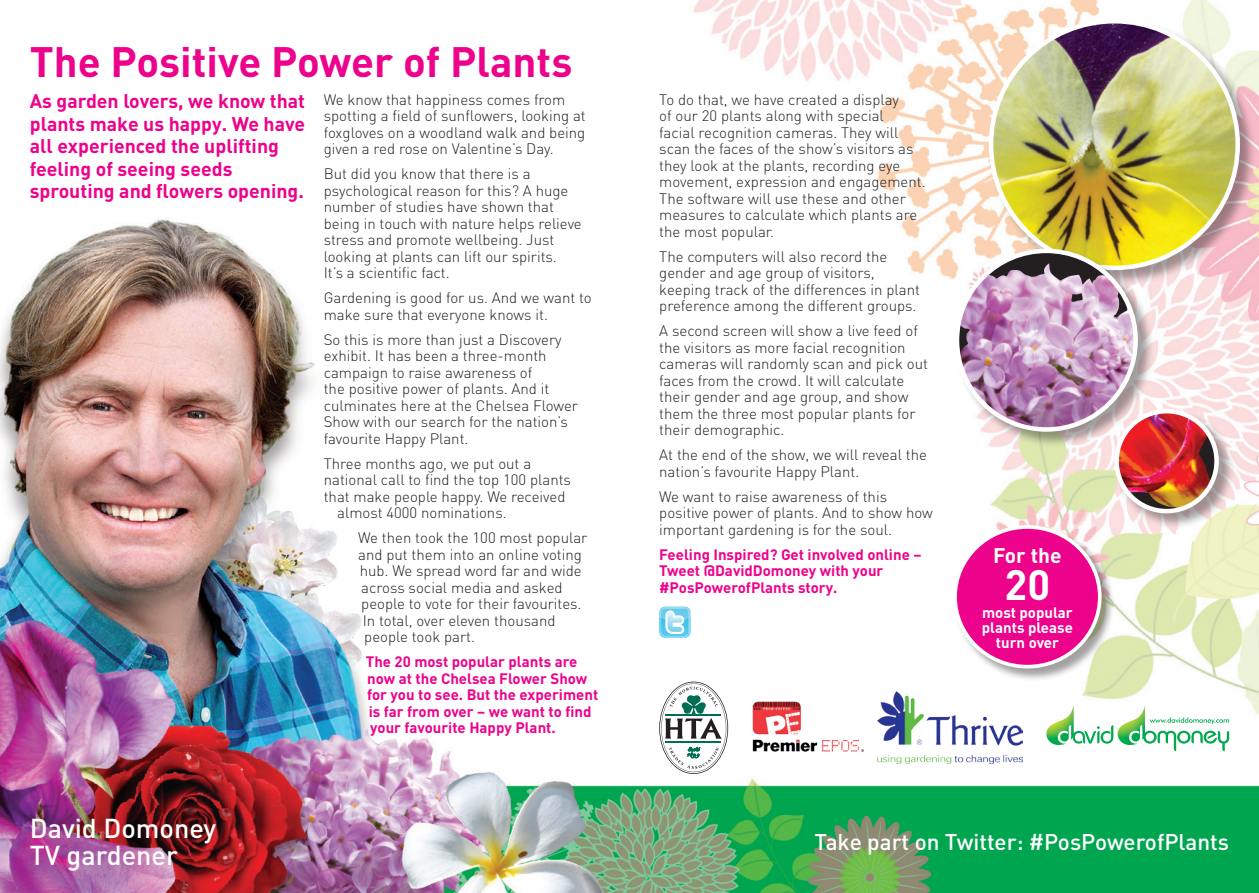
<style>
.page{position:relative;width:1259px;height:893px;background:#fff}
.page>*{position:absolute;margin:0;border:0;box-sizing:border-box;transform-origin:0 0}
.t1{font:700 42px "DIN";color:#ed028c}
.t2{font:700 42px "DIN";color:#fff}
.t3{font:500 27px/27px "DIN";color:#fff}
.t4{font:500 22.5px "DIN";color:#fff}
.t5{font:700 21px "DIN";color:#fff}
.t6{font:700 19.5px/22.5px "DIN";color:#ed028c}
.t7{font:300 15px/16.5px "DIN";color:#231f20}
.t8{font:700 15px/16.5px "DIN";color:#ed028c}
.t9{font:700 15px/15px "DIN";color:#fff;text-align:center}
</style>
<div class="page">
<img style="left:0;top:0;width:1258px;height:893px">
<div style="left:989px;top:19px;width:267px;height:268px;background:#231f20;opacity:.42"></div>
<img style="left:991px;top:21px;width:246px;height:247px;border-radius:123px">
<div style="left:955px;top:249px;width:199px;height:199px;background:#231f20;opacity:.42"></div>
<svg style="left:957px;top:251px;width:178px;height:178px"></svg>
<img style="left:958px;top:263px;width:177px;height:166px">
<div style="left:954px;top:249px;width:184px;height:183px;border:4px solid #fff;border-radius:50%"></div>
<div style="left:1114px;top:409px;width:121px;height:121px;background:#231f20;opacity:.42"></div>
<img style="left:1116px;top:411px;width:94px;height:98px">
<div style="left:1114px;top:409px;width:104px;height:104px;border:4px solid #fff;border-radius:50%"></div>
<svg style="left:659px;top:607px;width:31px;height:31px"></svg>
<div style="left:953px;top:526px;width:162px;height:156px;background:#231f20;opacity:.42"></div>
<div style="left:955px;top:527px;width:144px;height:140px;background:#ed028c;border-radius:50%"></div>
<div style="left:953px;top:525px;width:148px;height:143px;border:4px solid #fff;border-radius:50%"></div>
<svg style="left:659px;top:682px;width:69px;height:92px"></svg>
<img style="left:749px;top:701px;width:117px;height:52px">
<img style="left:877px;top:692px;width:145px;height:72px">
<svg style="left:1045px;top:704px;width:184px;height:47px"></svg>
<h1 class="t1" style="left:30px;top:33px;width:544px">The Positive Power of Plants</h1>
<h3 class="t6" style="left:30px;top:89px;width:277px">As garden lovers, we know that plants make us happy. We have all experienced the uplifting feeling of seeing seeds sprouting and flowers opening.</h3>
<p class="t7" style="left:324px;top:90px;width:264px">We know that happiness comes from spotting a field of sunflowers, looking at foxgloves on a woodland walk and being given a red rose on Valentine’s Day.</p>
<p class="t7" style="left:324px;top:165px;width:260px">But did you know that there is a psychological reason for this? A huge number of studies have shown that being in touch with nature helps relieve stress and promote wellbeing. Just looking at plants can lift our spirits.<br>It’s a scientific fact.</p>
<p class="t7" style="left:324px;top:289px;width:269px">Gardening is good for us. And we want to make sure that everyone knows it.</p>
<p class="t7" style="left:324px;top:330px;width:256px">So this is more than just a Discovery exhibit. It has been a three-month campaign to raise awareness of<br>the positive power of plants. And it culminates here at the Chelsea Flower Show with our search for the nation’s favourite Happy Plant.</p>
<p class="t7" style="left:324px;top:454px;width:209px">Three months ago, we put out a</p>
<p class="t7" style="left:324px;top:471px;width:249px">national call to find the top 100 plants</p>
<p class="t7" style="left:324px;top:487px;width:243px">that make people happy. We received</p>
<p class="t7" style="left:337px;top:504px;width:171px">almost 4000 nominations.</p>
<p class="t7" style="left:358px;top:529px;width:231px">We then took the 100 most popular</p>
<p class="t7" style="left:358px;top:545px;width:225px">and put them into an online voting</p>
<p class="t7" style="left:360px;top:562px;width:223px">hub. We spread word far and wide</p>
<p class="t7" style="left:361px;top:578px;width:203px">across social media and asked</p>
<p class="t7" style="left:361px;top:595px;width:222px">people to vote for their favourites.</p>
<p class="t7" style="left:363px;top:611px;width:194px">In total, over eleven thousand</p>
<p class="t7" style="left:364px;top:628px;width:112px">people took part.</p>
<p class="t8" style="left:366px;top:653px;width:234px">The 20 most popular plants are now at the Chelsea Flower Show for you to see. But the experiment is far from over – we want to find your favourite Happy Plant.</p>
<h2 class="t3" style="left:30px;top:814px;width:188px">David Domoney<br>TV gardener</h2>
<p class="t7" style="left:659px;top:90px;width:268px">To do that, we have created a display<br>of our 20 plants along with special<br>facial recognition cameras. They will scan the faces of the show’s visitors as they look at the plants, recording eye movement, expression and engagement.<br>The software will use these and other measures to calculate which plants are the most popular.</p>
<p class="t7" style="left:659px;top:247px;width:262px">The computers will also record the gender and age group of visitors, keeping track of the differences in plant preference among the different groups.</p>
<p class="t7" style="left:659px;top:322px;width:270px">A second screen will show a live feed of the visitors as more facial recognition cameras will randomly scan and pick out faces from the crowd. It will calculate their gender and age group, and show them the three most popular plants for their demographic.</p>
<p class="t7" style="left:659px;top:446px;width:269px">At the end of the show, we will reveal the nation’s favourite Happy Plant.</p>
<p class="t7" style="left:659px;top:487px;width:275px">We want to raise awareness of this positive power of plants. And to show how important gardening is for the soul.</p>
<p class="t8" style="left:659px;top:545px;width:264px">Feeling Inspired? Get involved online –<br>Tweet @DavidDomoney with your #PosPowerofPlants story.</p>
<h3 class="t5" style="left:993px;top:541px;width:70px">For the</h3>
<h1 class="t2" style="left:1004px;top:557px;width:47px">20</h1>
<p class="t9" style="left:982px;top:604px;width:93px">most popular plants please turn over</p>
<h3 class="t4" style="left:814px;top:827px;width:416px">Take part on Twitter: #PosPowerofPlants</h3>
</div>
